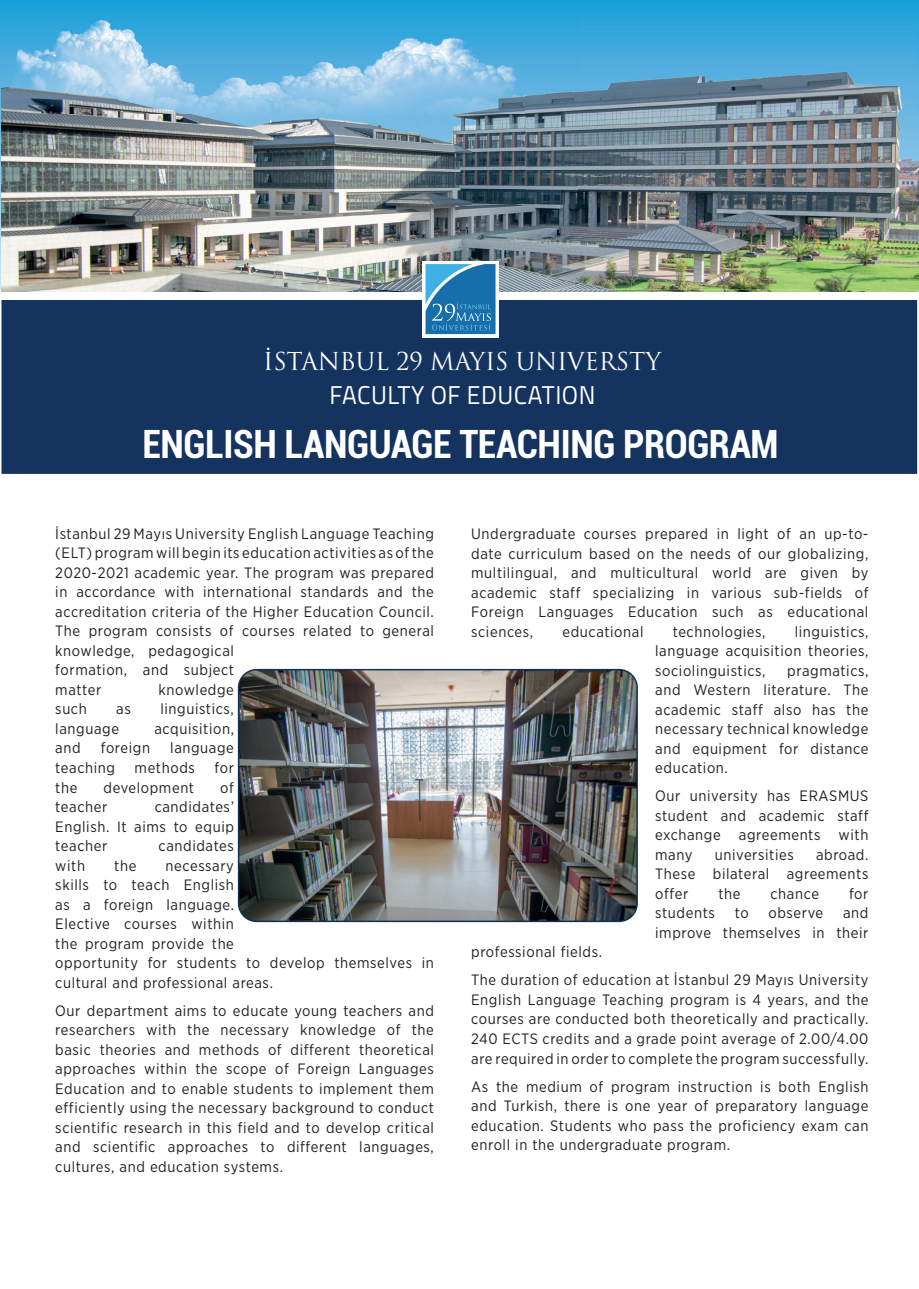
<style>
.page{position:relative;width:919px;height:1289px;background:#fff}
.page>*{position:absolute;margin:0;border:0;box-sizing:border-box;transform-origin:0 0}
.t1{font:700 condensed 39px "Roboto";letter-spacing:-.01em;color:#fff}
.t2{font:25.8px "Titillium";letter-spacing:.02em;color:#fff;scale:.96 1}
.t3{font:24px "Trajan Pro";letter-spacing:-.01em;color:#fff}
.t4{font:15px/19.5px "Gotham Narrow";letter-spacing:.04em;color:#231f20;text-align:justify}
</style>
<div class="page">
<img style="left:238px;top:669px;width:399px;height:252px">
<div style="left:238px;top:669px;width:399px;height:253px;border:2px solid #103054;border-radius:18px"></div>
<div style="left:1px;top:300px;width:917px;height:174px;background:#15335f"></div>
<svg style="left:0;top:0;width:918px;height:290px;background:#23a3da"></svg>
<img style="left:0;top:0;width:210px;height:41px">
<img style="left:210px;top:0;width:367px;height:27px">
<img style="left:0;top:41px;width:1px;height:162px">
<img style="left:1px;top:290px;width:917px;height:2px">
<img style="left:2px;top:291px;width:915px;height:1px">
<img style="left:577px;top:27px;width:287px;height:157px">
<img style="left:864px;top:27px;width:54px;height:263px">
<img style="left:1px;top:203px;width:540px;height:87px">
<img style="left:541px;top:184px;width:324px;height:106px">
<img style="left:1px;top:27px;width:576px;height:176px">
<div style="left:422px;top:261px;width:76px;height:76px;background:linear-gradient(to right,#fff,#fff)"></div>
<svg style="left:425px;top:264px;width:70px;height:70px;background:#3286bb"></svg>
<h3 class="t3" style="left:263px;top:346px;width:399px">İSTANBUL 29 MAYIS UNIVERSTY</h3>
<h2 class="t2" style="left:329px;top:376px;width:278px">FACULTY OF EDUCATION</h2>
<h1 class="t1" style="left:142px;top:416px;width:637px">ENGLISH LANGUAGE TEACHING PROGRAM</h1>
<p class="t4" style="left:55px;top:523px;width:380px;text-align:left">İstanbul 29 Mayıs University English Language Teaching (ELT) program will begin its education activities as of the 2020-2021 academic year. The program was prepared in accordance with international standards and the accreditation criteria of the Higher Education Council.<br>The program consists of courses related to general knowledge, pedagogical<br>formation, and subject<br>matter</p>
<p class="t4" style="left:158px;top:679px;width:77px">knowledge</p>
<p class="t4" style="left:55px;top:699px;width:33px">such</p>
<p class="t4" style="left:116px;top:699px;width:16px">as</p>
<p class="t4" style="left:160px;top:699px;width:75px">linguistics,</p>
<p class="t4" style="left:55px;top:718px;width:65px">language</p>
<p class="t4" style="left:154px;top:718px;width:81px">acquisition,</p>
<p class="t4" style="left:55px;top:738px;width:27px">and</p>
<p class="t4" style="left:101px;top:738px;width:51px">foreign</p>
<p class="t4" style="left:170px;top:738px;width:65px">language</p>
<p class="t4" style="left:55px;top:757px;width:61px">teaching</p>
<p class="t4" style="left:135px;top:757px;width:62px">methods</p>
<p class="t4" style="left:214px;top:757px;width:21px">for</p>
<p class="t4" style="left:55px;top:777px;width:24px">the</p>
<p class="t4" style="left:103px;top:777px;width:92px">development</p>
<p class="t4" style="left:220px;top:777px;width:15px">of</p>
<p class="t4" style="left:55px;top:796px;width:53px">teacher</p>
<p class="t4" style="left:55px;top:796px;width:180px;text-indent:99px">candidates’ English. It aims to equip teacher</p>
<p class="t4" style="left:159px;top:835px;width:77px">candidates</p>
<p class="t4" style="left:55px;top:855px;width:31px">with</p>
<p class="t4" style="left:114px;top:855px;width:24px">the</p>
<p class="t4" style="left:55px;top:855px;width:380px;text-align:left;text-indent:110px">necessary<br>skills to teach English<br>as a foreign language.<br>Elective courses within<br>the program provide the<br>opportunity for students to develop themselves in cultural and professional areas.</p>
<p class="t4" style="left:55px;top:1000px;width:380px">Our department aims to educate young teachers and researchers with the necessary knowledge of the basic theories and methods of different theoretical approaches within the scope of Foreign Languages Education and to enable students to implement them efficiently using the necessary background to conduct scientific research in this field and to develop critical and scientific approaches to different languages, cultures, and education systems.</p>
<p class="t4" style="left:471px;top:524px;width:399px">Undergraduate courses prepared in light of an up-to&shy;date curriculum based on the needs of our globalizing, multilingual, and multicultural world are given by academic staff specializing in various sub-fields of Foreign Languages Education such as educational sciences,</p>
<p class="t4" style="left:562px;top:621px;width:83px">educational</p>
<p class="t4" style="left:672px;top:621px;width:94px">technologies,</p>
<p class="t4" style="left:655px;top:621px;width:215px;text-indent:140px">linguistics, language acquisition theories, sociolinguistics,</p>
<p class="t4" style="left:655px;top:660px;width:215px;text-indent:132px">pragmatics, and Western literature. The academic staff also has the necessary technical knowledge and equipment for distance education.</p>
<p class="t4" style="left:655px;top:786px;width:215px">Our university has ERASMUS student and academic staff exchange agreements with many</p>
<p class="t4" style="left:655px;top:844px;width:215px;text-indent:161px">abroad.<br>These bilateral agreements offer</p>
<p class="t4" style="left:714px;top:844px;width:81px">universities</p>
<p class="t4" style="left:718px;top:883px;width:24px">the</p>
<p class="t4" style="left:770px;top:883px;width:50px">chance</p>
<p class="t4" style="left:849px;top:883px;width:21px">for</p>
<p class="t4" style="left:655px;top:903px;width:215px;text-align:right">and<br>improve themselves in their</p>
<p class="t4" style="left:471px;top:937px;width:399px;line-height:28px">professional fields.<br>The duration of education at İstanbul 29 Mayıs University</p>
<p class="t4" style="left:471px;top:989px;width:399px">English Language Teaching program is 4 years, and the courses are conducted both theoretically and practically.<br>240 ECTS credits and a grade point average of 2.00/4.00 are required in order to complete the program successfully.</p>
<p class="t4" style="left:471px;top:1076px;width:399px">As the medium of program instruction is both English and Turkish, there is one year of preparatory language education. Students who pass the proficiency exam can enroll in the undergraduate program.</p>
<p class="t4" style="left:655px;top:903px;width:61px">students</p>
<p class="t4" style="left:734px;top:903px;width:15px">to</p>
<p class="t4" style="left:768px;top:903px;width:56px">observe</p>
</div>
